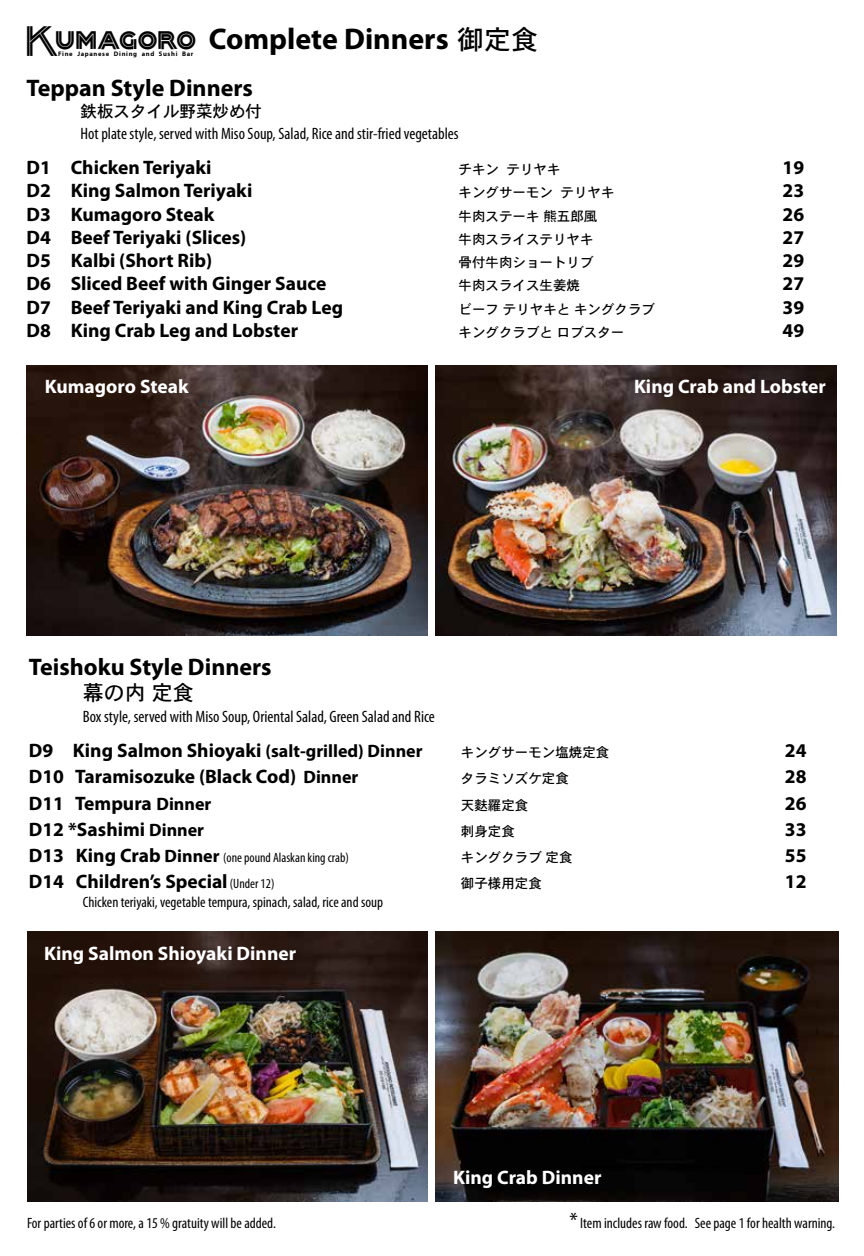
<style>
.page{position:relative;width:864px;height:1256px;background:#fff}
.page>*{position:absolute;margin:0;border:0;box-sizing:border-box;transform-origin:0 0}
.t1{font:700 30px "Myriad Pro";color:#000}
.t2{font:700 24px "Myriad Pro";color:#000}
.t3{font:21px "Osaka";color:#000}
.t4{font:700 19.5px "Myriad Pro";color:#000}
.t5{font:700 19.5px "Myriad Pro";color:#fff}
.t6{font:condensed 16.5px "Myriad Pro";color:#000}
.t7{font:16.5px "Osaka";color:#000}
.t8{font:condensed 15px "Myriad Pro";color:#000}
.t9{font:13.5px "Osaka";color:#000}
.t10{font:condensed 13.5px "Myriad Pro";color:#000}
.t11{font:700 6.6px "Myriad Pro";letter-spacing:.1em;color:#000}
.s1{font-family:"Packard Clipper NF";font-weight:400;font-size:31.65px}
.s2{font-family:"Osaka";font-weight:400;font-size:27px}
.s3{font-size:18px}
.s4{font-weight:700;font-stretch:normal;font-size:19.5px}
.s5{font-weight:700;font-stretch:normal;font-size:18px}
.s6{font-weight:400;font-stretch:condensed;font-size:13.5px}
.s7{font-size:22.5px}
</style>
<div class="page">
<img style="left:27px;top:365px;width:401px;height:270px">
<img style="left:28px;top:931px;width:400px;height:270px">
<img style="left:436px;top:365px;width:401px;height:270px">
<img style="left:436px;top:931px;width:402px;height:270px">
<h1 class="t1" style="left:27px;top:19px;width:513px"><span class="s1">Kumagoro</span> Complete Dinners <span class="s2">御定食</span></h1>
<p class="t11" style="left:58px;top:50px;width:137px">Fine Japanese Dining and Sushi Bar</p>
<p class="t2" style="left:27px;top:72px;width:228px">Teppan Style Dinners</p>
<p class="t7" style="left:81px;top:101px;width:183px">鉄板スタイル野菜炒め付</p>
<p class="t6" style="left:81px;top:123px;width:379px">Hot plate style, served with Miso Soup, Salad, Rice and stir-fried vegetables</p>
<p class="t4" style="left:27px;top:155px;width:187px">D1 Chicken Teriyaki</p>
<p class="t9" style="left:459px;top:161px;width:103px">チキン テリヤキ</p>
<p class="t4" style="left:783px;top:155px;width:23px">19</p>
<p class="t4" style="left:27px;top:178px;width:227px">D2 King Salmon Teriyaki</p>
<p class="t9" style="left:459px;top:184px;width:157px">キングサーモン テリヤキ</p>
<p class="t4" style="left:783px;top:178px;width:23px">23</p>
<p class="t4" style="left:27px;top:201px;width:189px">D3 Kumagoro Steak</p>
<p class="t9" style="left:459px;top:207px;width:140px">牛肉ステーキ熊五郎風</p>
<p class="t4" style="left:783px;top:201px;width:23px">26</p>
<p class="t4" style="left:27px;top:224px;width:221px">D4 Beef Teriyaki (Slices)</p>
<p class="t9" style="left:459px;top:230px;width:136px">牛肉スライステリヤキ</p>
<p class="t4" style="left:783px;top:224px;width:23px">27</p>
<p class="t4" style="left:27px;top:248px;width:187px">D5 Kalbi (Short Rib)</p>
<p class="t9" style="left:459px;top:254px;width:136px">骨付牛肉ショートリブ</p>
<p class="t4" style="left:783px;top:248px;width:23px">29</p>
<p class="t4" style="left:27px;top:271px;width:301px">D6 Sliced Beef with Ginger Sauce</p>
<p class="t9" style="left:459px;top:277px;width:123px">牛肉スライス生姜焼</p>
<p class="t4" style="left:783px;top:271px;width:23px">27</p>
<p class="t4" style="left:27px;top:294px;width:318px">D7 Beef Teriyaki and King Crab Leg</p>
<p class="t9" style="left:459px;top:300px;width:198px">ビーフテリヤキとキングクラブ</p>
<p class="t4" style="left:783px;top:294px;width:23px">39</p>
<p class="t4" style="left:27px;top:317px;width:273px">D8 King Crab Leg and Lobster</p>
<p class="t9" style="left:459px;top:323px;width:167px">キングクラブとロブスター</p>
<p class="t4" style="left:783px;top:317px;width:23px">49</p>
<p class="t5" style="left:45px;top:373px;width:145px">Kumagoro Steak</p>
<p class="t5" style="left:634px;top:373px;width:193px">King Crab and Lobster</p>
<p class="t2" style="left:29px;top:651px;width:244px">Teishoku Style Dinners</p>
<p class="t3" style="left:83px;top:679px;width:112px">幕の内定食</p>
<p class="t6" style="left:83px;top:706px;width:354px">Box style, served with Miso Soup, Oriental Salad, Green Salad and Rice</p>
<p class="t4" style="left:29px;top:737px;width:395px">D9 King Salmon Shioyaki <span class="s3">(salt-grilled) Dinner</span></p>
<p class="t9" style="left:461px;top:743px;width:150px">キングサーモン塩焼定食</p>
<p class="t4" style="left:785px;top:737px;width:23px">24</p>
<p class="t4" style="left:29px;top:764px;width:331px">D10 Taramisozuke (Black Cod) <span class="s3">Dinner</span></p>
<p class="t9" style="left:461px;top:769px;width:109px">タラミソズケ定食</p>
<p class="t4" style="left:785px;top:764px;width:23px">28</p>
<p class="t4" style="left:29px;top:790px;width:184px">D11 Tempura <span class="s3">Dinner</span></p>
<p class="t9" style="left:461px;top:796px;width:69px">天麩羅定食</p>
<p class="t4" style="left:785px;top:790px;width:23px">26</p>
<p class="t4" style="left:29px;top:816px;width:177px">D12 *Sashimi <span class="s3">Dinner</span></p>
<p class="t9" style="left:461px;top:822px;width:55px">刺身定食</p>
<p class="t4" style="left:785px;top:816px;width:23px">33</p>
<p class="t10" style="left:29px;top:849px;width:321px"><span class="s4">D13 King Crab</span> <span class="s5">Dinner</span> (one pound Alaskan king crab)</p>
<p class="t9" style="left:461px;top:848px;width:113px">キングクラブ定食</p>
<p class="t4" style="left:785px;top:842px;width:23px">55</p>
<p class="t4" style="left:29px;top:869px;width:247px">D14 Children’s Special <span class="s6">(Under 12)</span></p>
<p class="t9" style="left:461px;top:874px;width:82px">御子様用定食</p>
<p class="t4" style="left:785px;top:869px;width:23px">12</p>
<p class="t8" style="left:83px;top:893px;width:302px">Chicken teriyaki, vegetable tempura, spinach, salad, rice and soup</p>
<p class="t5" style="left:44px;top:940px;width:254px">King Salmon Shioyaki Dinner</p>
<p class="t5" style="left:453px;top:1165px;width:150px">King Crab Dinner</p>
<p class="t8" style="left:27px;top:1214px;width:250px">For parties of 6 or more, a 15 % gratuity will be added.</p>
<p class="t8" style="left:570px;top:1214px;width:267px"><span class="s7">*</span> Item includes raw food. See page 1 for health warning.</p>
</div>
